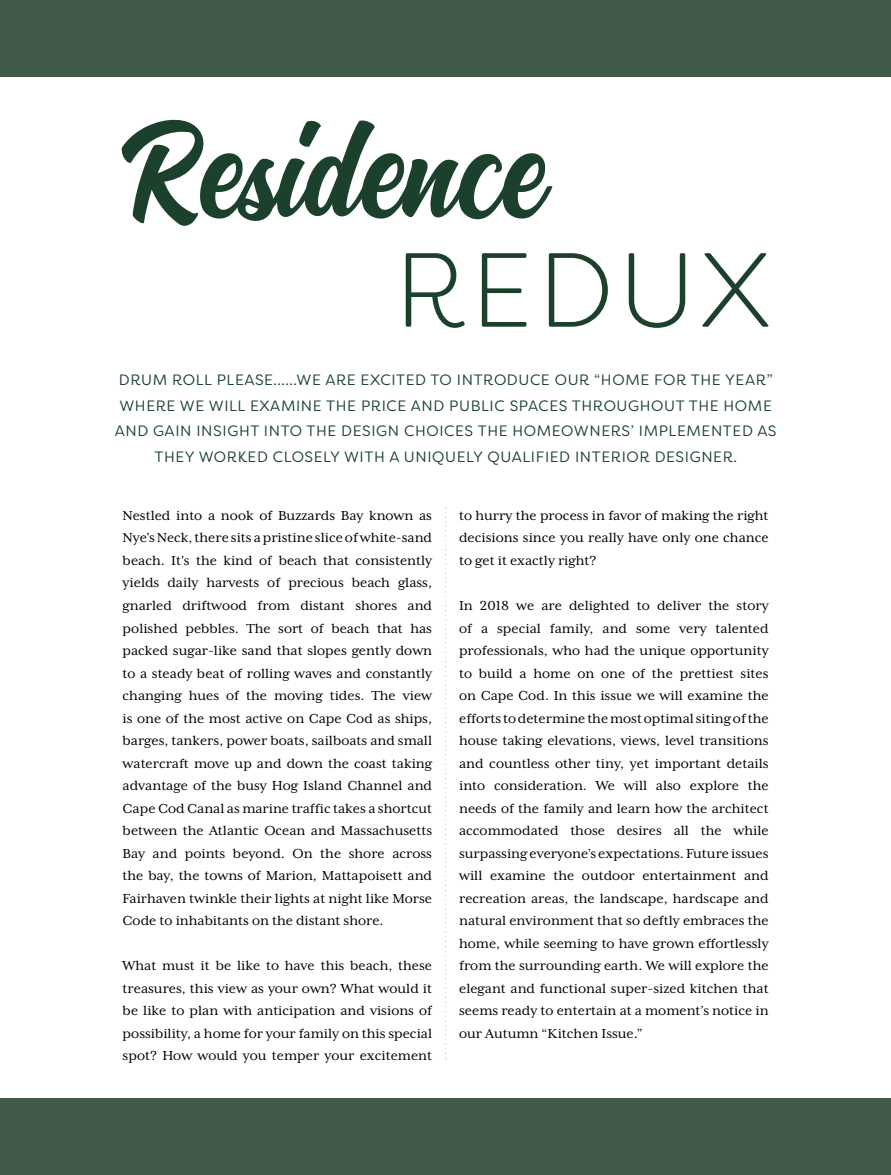
<style>
.page{position:relative;width:891px;height:1175px;background:#fff}
.page>*{position:absolute;margin:0;border:0;box-sizing:border-box;transform-origin:0 0}
.t1{font:120px "Kaktoes";color:#1b412d}
.t2{font:300 105px "Filson Soft";letter-spacing:.05em;color:#1b412d}
.t3{font:15px/22.5px "Mrs Eaves XL Serif OT";color:#000;text-align:justify}
.t4{font:15px/25.5px "Filson Soft";letter-spacing:.04em;color:#1b412d;text-align:center}
</style>
<div class="page">
<div style="left:0;top:0;width:891px;height:76px;background:#405948"></div>
<div style="left:0;top:1098px;width:891px;height:76px;background:#405948"></div>
<svg style="left:445px;top:507px;width:2px;height:552px"></svg>
<h1 class="t1" style="left:122px;top:104px;width:425px">Residence</h1>
<h2 class="t2" style="left:394px;top:225px;width:377px">REDUX</h2>
<p class="t4" style="left:115px;top:367px;width:663px">DRUM ROLL PLEASE……WE ARE EXCITED TO INTRODUCE OUR “HOME FOR THE YEAR” WHERE WE WILL EXAMINE THE PRICE AND PUBLIC SPACES THROUGHOUT THE HOME AND GAIN INSIGHT INTO THE DESIGN CHOICES THE HOMEOWNERS’ IMPLEMENTED AS THEY WORKED CLOSELY WITH A UNIQUELY QUALIFIED INTERIOR DESIGNER.</p>
<p class="t3" style="left:123px;top:504px;width:311px">Nestled into a nook of Buzzards Bay known as Nye’s Neck, there sits a pristine slice of white-sand beach. It's the kind of beach that consistently yields daily harvests of precious beach glass, gnarled driftwood from distant shores and polished pebbles. The sort of beach that has packed sugar-like sand that slopes gently down to a steady beat of rolling waves and constantly changing hues of the moving tides. The view is one of the most active on Cape Cod as ships, barges, tankers, power boats, sailboats and small watercraft move up and down the coast taking advantage of the busy Hog Island Channel and Cape Cod Canal as marine traffic takes a shortcut between the Atlantic Ocean and Massachusetts Bay and points beyond. On the shore across the bay, the towns of Marion, Mattapoisett and Fairhaven twinkle their lights at night like Morse Code to inhabitants on the distant shore.</p>
<p class="t3" style="left:123px;top:954px;width:311px">What must it be like to have this beach, these treasures, this view as your own? What would it be like to plan with anticipation and visions of possibility, a home for your family on this special spot? How would you temper your excitement</p>
<p class="t3" style="left:459px;top:504px;width:311px">to hurry the process in favor of making the right decisions since you really have only one chance to get it exactly right?</p>
<p class="t3" style="left:459px;top:594px;width:311px">In 2018 we are delighted to deliver the story of a special family, and some very talented professionals, who had the unique opportunity to build a home on one of the prettiest sites on Cape Cod. In this issue we will examine the efforts to determine the most optimal siting of the house taking elevations, views, level transitions and countless other tiny, yet important details into consideration. We will also explore the needs of the family and learn how the architect accommodated those desires all the while surpassing everyone’s expectations. Future issues will examine the outdoor entertainment and recreation areas, the landscape, hardscape and natural environment that so deftly embraces the home, while seeming to have grown effortlessly from the surrounding earth. We will explore the elegant and functional super-sized kitchen that seems ready to entertain at a moment’s notice in our Autumn “Kitchen Issue.”</p>
</div>
